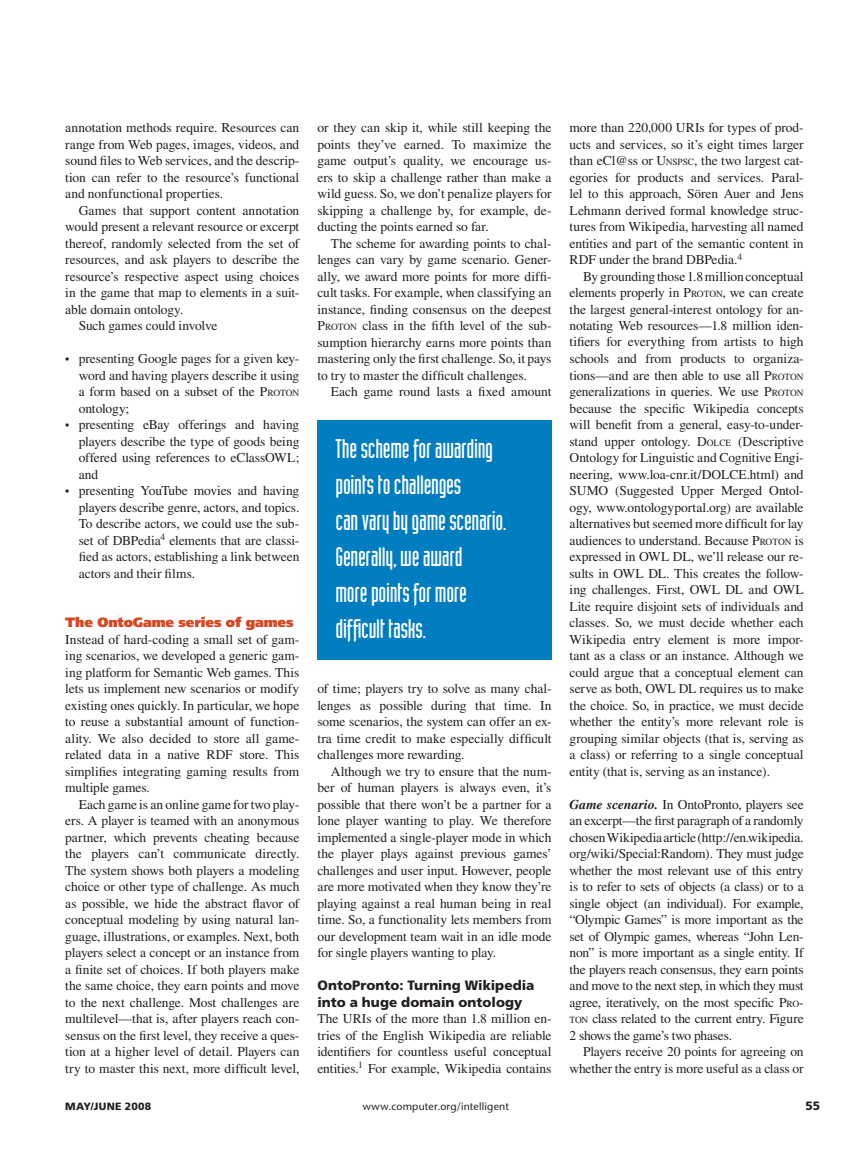
<style>
.page{position:relative;width:851px;height:1161px;background:#fff}
.page>*{position:absolute;margin:0;border:0;box-sizing:border-box;transform-origin:0 0}
.t1{font:26.4px/36px "Industria Solid";letter-spacing:-.01em;color:#fff}
.t2{font:13.5px/16.5px "Times";letter-spacing:-.005em;color:#231f20;text-align:justify}
.t3{font:900 13.5px/16.5px "Frutiger";color:#231f20}
.t4{font:900 13.5px "Frutiger";letter-spacing:-.01em;color:#d64620}
.t5{font:12px "Times";color:#231f20}
.t6{font:900 12px "Frutiger";color:#231f20}
.t7{font:10.5px "Stone Sans";letter-spacing:.015em;color:#231f20}
.t8{font:900 10.5px "Frutiger";letter-spacing:.03em;color:#231f20}
.s1{font-size:9.45px}
.s2{font-weight:700;font-style:italic}
</style>
<div class="page">
<div style="left:317px;top:421px;width:234px;height:239px;background:#007dc1"></div>
<p class="t2" style="left:65px;top:119px;width:235px">annotation methods require. Resources can range from Web pages, images, videos, and sound files to Web services, and the descrip&shy;tion can refer to the resource’s functional and nonfunctional properties.</p>
<p class="t2" style="left:79px;top:202px;width:222px">Games that support content annotation</p>
<p class="t2" style="left:65px;top:218px;width:235px">would present a relevant resource or excerpt</p>
<p class="t2" style="left:65px;top:235px;width:235px">thereof, randomly selected from the set of</p>
<p class="t2" style="left:65px;top:251px;width:236px">resources, and ask players to describe the</p>
<p class="t2" style="left:65px;top:268px;width:235px">resource’s respective aspect using choices</p>
<p class="t2" style="left:65px;top:284px;width:235px">in the game that map to elements in a suit-</p>
<p class="t2" style="left:65px;top:301px;width:120px">able domain ontology.</p>
<p class="t2" style="left:79px;top:317px;width:140px">Such games could involve</p>
<p class="t2" style="left:79px;top:350px;width:222px;text-align:left">presenting Google pages for a given key&shy;word and having players describe it using a form based on a subset of the P<span class="s1">roton </span>ontology;<br>presenting eBay offerings and having players describe the type of goods being offered using references to eClassOWL; and<br>presenting YouTube movies and having players describe genre, actors, and topics.<br>To describe actors, we could use the sub&shy;set of DBPedia<sup>4</sup> elements that are classi&shy;fied as actors, establishing a link between actors and their films.</p>
<p class="t4" style="left:65px;top:614px;width:230px">The OntoGame series of games</p>
<p class="t2" style="left:65px;top:631px;width:235px">Instead of hard-coding a small set of gam&shy;ing scenarios, we developed a generic gam&shy;ing platform for Semantic Web games. This lets us implement new scenarios or modify existing ones quickly. In particular, we hope to reuse a substantial amount of function&shy;ality. We also decided to store all game&shy;related data in a native RDF store. This simplifies integrating gaming results from multiple games.</p>
<p class="t2" style="left:65px;top:796px;width:236px;text-indent:14px">Each game is an online game for two play&shy;ers. A player is teamed with an anonymous partner, which prevents cheating because the players can’t communicate directly.<br>The system shows both players a modeling choice or other type of challenge. As much as possible, we hide the abstract flavor of conceptual modeling by using natural lan&shy;guage, illustrations, or examples. Next, both players select a concept or an instance from a finite set of choices. If both players make the same choice, they earn points and move to the next challenge. Most challenges are multilevel—that is, after players reach con&shy;sensus on the first level, they receive a ques&shy;tion at a higher level of detail. Players can try to master this next, more difficult level,</p>
<p class="t5" style="left:65px;top:352px;width:6px">•</p>
<p class="t5" style="left:65px;top:418px;width:6px">•</p>
<p class="t5" style="left:65px;top:484px;width:6px">•</p>
<p class="t2" style="left:317px;top:119px;width:236px">or they can skip it, while still keeping the points they’ve earned. To maximize the game output’s quality, we encourage us&shy;ers to skip a challenge rather than make a wild guess. So, we don’t penalize players for skipping a challenge by, for example, de&shy;ducting the points earned so far.</p>
<p class="t2" style="left:317px;top:235px;width:235px;text-indent:14px">The scheme for awarding points to chal&shy;lenges can vary by game scenario. Gener&shy;ally, we award more points for more diffi&shy;cult tasks. For example, when classifying an instance, finding consensus on the deepest P<span class="s1">roton</span> class in the fifth level of the sub&shy;sumption hierarchy earns more points than mastering only the first challenge. So, it pays to try to master the difficult challenges.</p>
<p class="t2" style="left:331px;top:383px;width:222px">Each game round lasts a fixed amount</p>
<h1 class="t1" style="left:335px;top:431px;width:173px">The scheme for awarding points to challenges<br>can vary by game scenario.<br>Generally, we award<br>more points for more difficult tasks.</h1>
<p class="t2" style="left:317px;top:680px;width:235px">of time; players try to solve as many chal&shy;lenges as possible during that time. In some scenarios, the system can offer an ex&shy;tra time credit to make especially difficult challenges more rewarding.</p>
<p class="t2" style="left:317px;top:763px;width:236px;text-indent:14px">Although we try to ensure that the num&shy;ber of human players is always even, it’s possible that there won’t be a partner for a lone player wanting to play. We therefore implemented a single-player mode in which the player plays against previous games’ challenges and user input. However, people are more motivated when they know they’re playing against a real human being in real time. So, a functionality lets members from our development team wait in an idle mode for single players wanting to play.</p>
<p class="t3" style="left:317px;top:977px;width:218px">OntoPronto: Turning Wikipedia into a huge domain ontology</p>
<p class="t2" style="left:317px;top:1010px;width:235px">The URIs of the more than 1.8 million en&shy;tries of the English Wikipedia are reliable identifiers for countless useful conceptual entities.<sup>1</sup> For example, Wikipedia contains</p>
<p class="t2" style="left:569px;top:119px;width:235px">more than 220,000 URIs for types of prod&shy;ucts and services, so it’s eight times larger than eCl@ss or U<span class="s1">nspsc</span>, the two largest cat&shy;egories for products and services. Paral&shy;lel to this approach, Sören Auer and Jens Lehmann derived formal knowledge struc&shy;tures from Wikipedia, harvesting all named entities and part of the semantic content in RDF under the brand DBPedia.<sup>4</sup></p>
<p class="t2" style="left:569px;top:268px;width:236px;text-indent:14px">By grounding those 1.8 million conceptual elements properly in P<span class="s1">roton</span>, we can create the largest general-interest ontology for an&shy;notating Web resources—1.8 million iden&shy;tifiers for everything from artists to high schools and from products to organiza&shy;tions—and are then able to use all P<span class="s1">roton </span>generalizations in queries. We use P<span class="s1">roton </span>because the specific Wikipedia concepts will benefit from a general, easy-to-under&shy;stand upper ontology. D<span class="s1">olce</span> (Descriptive Ontology for Linguistic and Cognitive Engi&shy;neering, www.loa-cnr.it/DOLCE.html) and SUMO (Suggested Upper Merged Ontol&shy;ogy, www.ontologyportal.org) are available alternatives but seemed more difficult for lay audiences to understand. Because P<span class="s1">roton</span> is expressed in OWL DL, we’ll release our re&shy;sults in OWL DL. This creates the follow&shy;ing challenges. First, OWL DL and OWL Lite require disjoint sets of individuals and classes. So, we must decide whether each Wikipedia entry element is more impor&shy;tant as a class or an instance. Although we could argue that a conceptual element can serve as both, OWL DL requires us to make the choice. So, in practice, we must decide whether the entity’s more relevant role is grouping similar objects (that is, serving as a class) or referring to a single conceptual entity (that is, serving as an instance).</p>
<p class="t2" style="left:569px;top:796px;width:236px"><span class="s2">Game scenario.</span> In OntoPronto, players see an excerpt—the first paragraph of a randomly chosen Wikipedia article (http://en.wikipedia. org/wiki/Special:Random). They must judge whether the most relevant use of this entry is to refer to sets of objects (a class) or to a single object (an individual). For example, “Olympic Games” is more important as the set of Olympic games, whereas “John Len&shy;non” is more important as a single entity. If the players reach consensus, they earn points and move to the next step, in which they must agree, iteratively, on the most specific P<span class="s1">ro&shy;ton</span> class related to the current entry. Figure 2 shows the game’s two phases.</p>
<p class="t2" style="left:569px;top:1043px;width:236px;text-align:right">Players receive 20 points for agreeing on whether the entry is more useful as a class or</p>
<p class="t8" style="left:65px;top:1100px;width:88px">May/June 2008</p>
<p class="t7" style="left:363px;top:1100px;width:148px">www.computer.org/intelligent</p>
<p class="t6" style="left:805px;top:1099px;width:16px">55</p>
</div>
